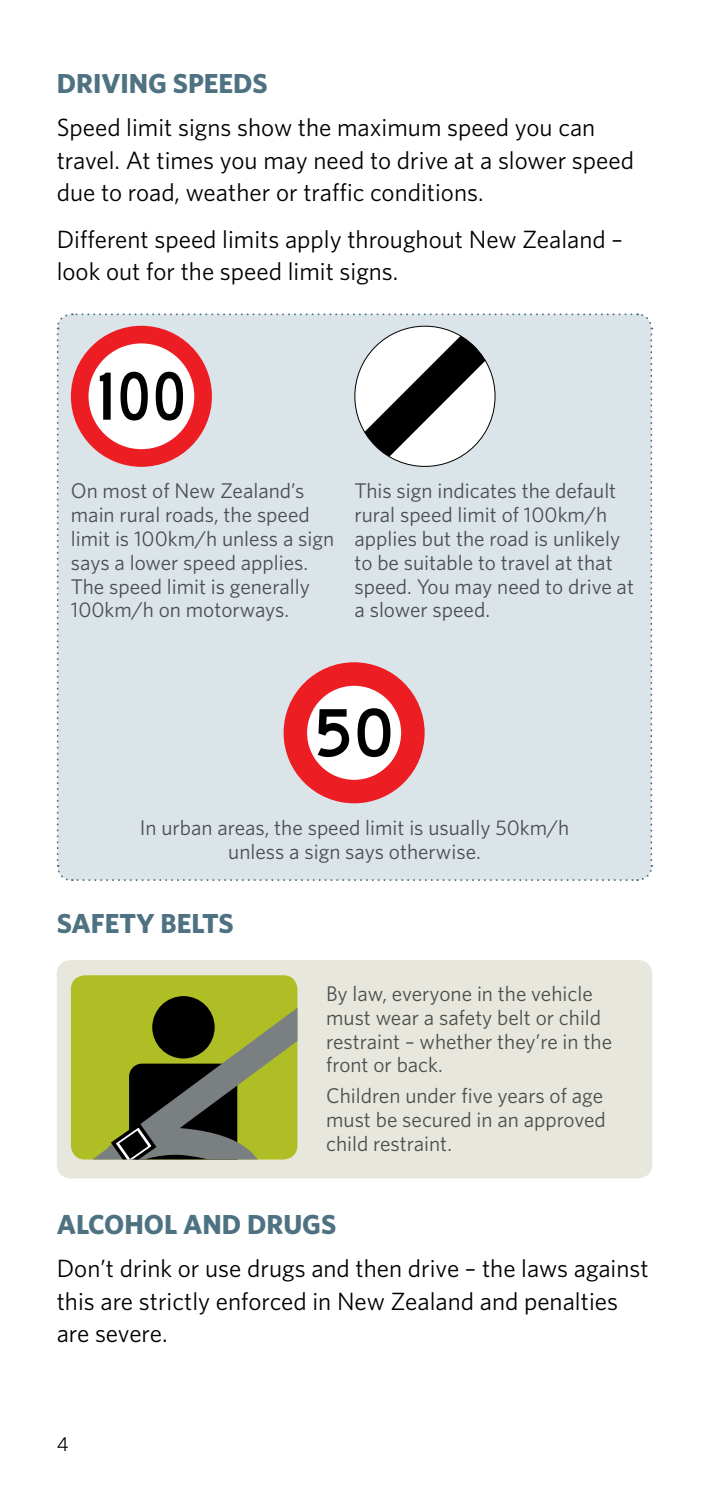
<style>
.page{position:relative;width:709px;height:1489px;background:#fff}
.page>*{position:absolute;margin:0;border:0;box-sizing:border-box;transform-origin:0 0}
.t1{font:700 27.5px "Whitney";color:#4e7282}
.t2{font:25px/32.5px "Whitney";color:#000}
.t3{font:21.25px/23.8px "Whitney";color:#4d4d4f}
.t4{font:20px "Whitney";color:#000}
</style>
<div class="page">
<div style="left:57px;top:960px;width:595px;height:218px;background:#e7e7dd;border-radius:14px"></div>
<svg style="left:56px;top:313px;width:597px;height:568px;background:#d7d7db"></svg>
<svg style="left:71px;top:975px;width:226px;height:184px;background:#818b2e"></svg>
<p class="t1" style="left:57px;top:65px;width:212px">DRIVING SPEEDS</p>
<p class="t2" style="left:57px;top:110px;width:579px">Speed limit signs show the maximum speed you can travel. At times you may need to drive at a slower speed due to road, weather or traffic conditions.</p>
<p class="t2" style="left:57px;top:222px;width:567px">Different speed limits apply throughout New Zealand – look out for the speed limit signs.</p>
<p class="t3" style="left:71px;top:478px;width:265px">On most of New Zealand’s main rural roads, the speed limit is 100km/h unless a sign says a lower speed applies.<br>The speed limit is generally<br>100km/h on motorways.</p>
<p class="t3" style="left:354px;top:478px;width:281px">This sign indicates the default rural speed limit of 100km/h applies but the road is unlikely to be suitable to travel at that speed. You may need to drive at a slower speed.</p>
<p class="t3" style="left:140px;top:815px;width:431px;text-align:center">In urban areas, the speed limit is usually 50km/h unless a sign says otherwise.</p>
<p class="t1" style="left:57px;top:905px;width:179px">SAFETY BELTS</p>
<p class="t3" style="left:326px;top:981px;width:287px">By law, everyone in the vehicle must wear a safety belt or child restraint – whether they’re in the front or back.</p>
<p class="t3" style="left:326px;top:1083px;width:281px">Children under five years of age must be secured in an approved child restraint.</p>
<p class="t1" style="left:57px;top:1205px;width:281px">ALCOHOL AN D DRUGS</p>
<p class="t2" style="left:57px;top:1251px;width:593px">Don’t drink or use drugs and then drive – the laws against this are strictly enforced in New Zealand and penalties are severe.</p>
<p class="t4" style="left:57px;top:1430px;width:13px">4</p>
</div>
